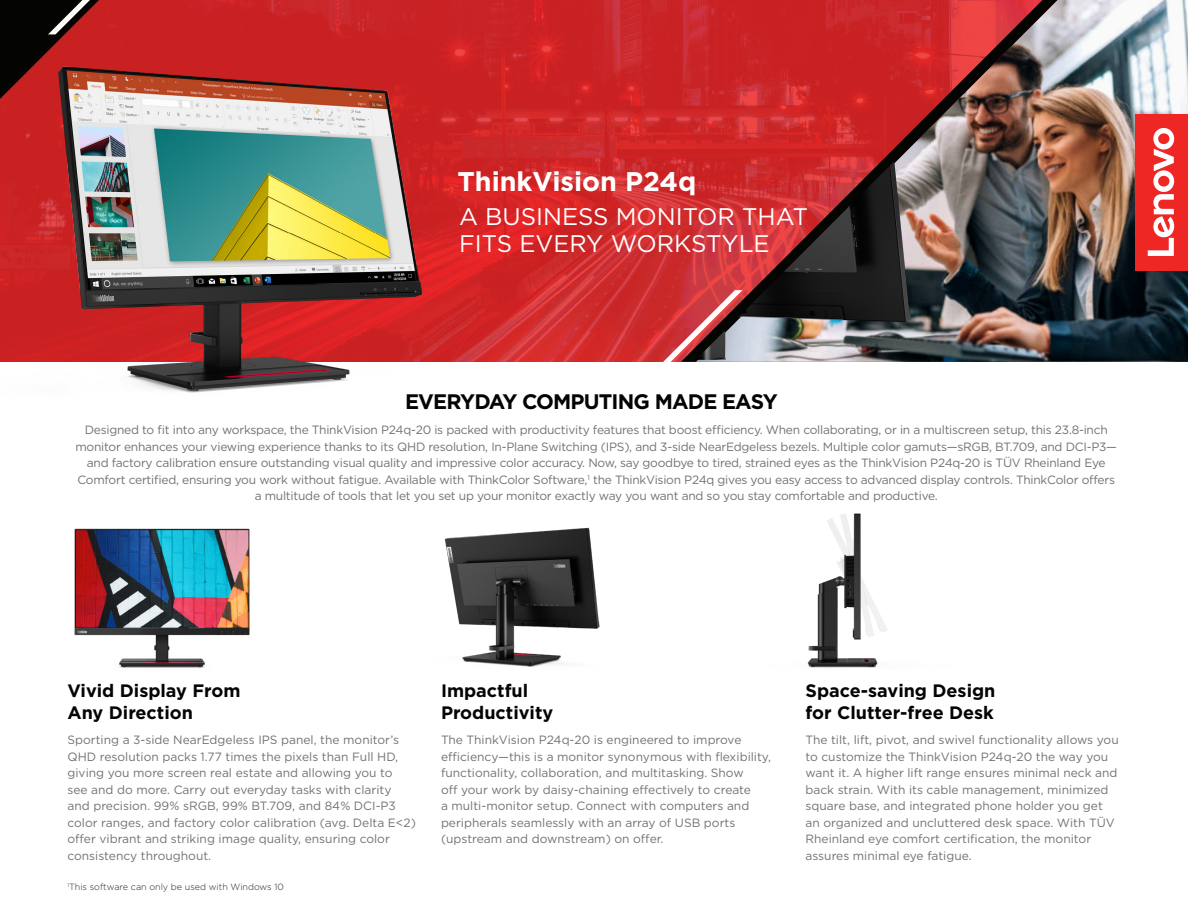
<style>
.page{position:relative;width:1188px;height:918px;background:#fff}
.page>*{position:absolute;margin:0;border:0;box-sizing:border-box;transform-origin:0 0}
.body_02{font:700 27px "Gotham";color:#fff}
.body_02-2{font:24px/27px "Gotham";color:#fff}
.body_02-3{font:700 21px "Gotham";letter-spacing:-.04em;color:#040503}
.body_02-4{font:700 18px/22.5px "Gotham";color:#040503}
.body_02-5{font:12px/16.5px "Gotham";letter-spacing:-.015em;color:#707271}
.body_02-6{font:300 9px "Gotham";color:#231f20}
</style>
<div class="page">
<svg style="left:99px;top:0;width:582px;height:362px;background:#ce2729"></svg>
<img style="left:1057px;top:0;width:131px;height:362px">
<img style="left:74px;top:528px;width:176px;height:140px">
<div style="left:1136px;top:114px;width:52px;height:156px;background:#ee2624"></div>
<svg style="left:1148px;top:128px;width:26px;height:128px"></svg>
<img style="left:807px;top:514px;width:81px;height:154px">
<img style="left:444px;top:527px;width:156px;height:140px">
<img style="left:0;top:48px;width:482px;height:345px">
<img style="left:681px;top:0;width:376px;height:362px">
<svg style="left:662px;top:290px;width:80px;height:72px;background:#c9464b"></svg>
<svg style="left:0;top:0;width:99px;height:99px;background:#672320"></svg>
<img style="left:696px;top:66px;width:294px;height:294px">
<p class="body_02" style="left:458px;top:164px;width:240px">ThinkVision P24q</p>
<p class="body_02-2" style="left:459px;top:202px;width:351px">A BUSINESS MONITOR THAT<br>FITS EVERY WORKSTYLE</p>
<p class="body_02-3" style="left:405px;top:388px;width:374px">EVERYDAY COMPUTING MADE EASY</p>
<p class="body_02-5" style="left:75px;top:421px;width:1043px;text-align:center">Designed to fit into any workspace, the ThinkVision P24q-20 is packed with productivity features that boost efficiency. When collaborating, or in a multiscreen setup, this 23.8-inch monitor enhances your viewing experience thanks to its QHD resolution, In-Plane Switching (IPS), and 3-side NearEdgeless bezels. Multiple color gamuts—sRGB, BT.709, and DCI-P3— and factory calibration ensure outstanding visual quality and impressive color accuracy. Now, say goodbye to tired, strained eyes as the ThinkVision P24q-20 is TÜV Rheinland Eye Comfort certified, ensuring you work without fatigue. Available with ThinkColor Software,<sup>1</sup> the ThinkVision P24q gives you easy access to advanced display controls. ThinkColor offers</p>
<p class="body_02-5" style="left:255px;top:487px;width:685px">a multitude of tools that let you set up your monitor exactly way you want and so you stay comfortable and productive.</p>
<p class="body_02-4" style="left:68px;top:679px;width:175px">Vivid Display From<br>Any Direction</p>
<p class="body_02-5" style="left:68px;top:732px;width:350px">Sporting a 3-side NearEdgeless IPS panel, the monitor’s QHD resolution packs 1.77 times the pixels than Full HD, giving you more screen real estate and allowing you to see and do more. Carry out everyday tasks with clarity and precision. 99% sRGB, 99% BT.709, and 84% DCI-P3 color ranges, and factory color calibration (avg. Delta E&lt;2) offer vibrant and striking image quality, ensuring color consistency throughout.</p>
<p class="body_02-6" style="left:68px;top:881px;width:218px"><sup>1</sup>This software can only be used with Windows 10</p>
<p class="body_02-4" style="left:441px;top:679px;width:89px">Impactful</p>
<p class="body_02-4" style="left:441px;top:702px;width:114px">Productivity</p>
<p class="body_02-5" style="left:441px;top:732px;width:331px">The ThinkVision P24q-20 is engineered to improve efficiency—this is a monitor synonymous with flexibility, functionality, collaboration, and multitasking. Show<br>off your work by daisy-chaining effectively to create<br>a multi-monitor setup. Connect with computers and peripherals seamlessly with an array of USB ports (upstream and downstream) on offer.</p>
<p class="body_02-4" style="left:806px;top:679px;width:191px">Space-saving Design</p>
<p class="body_02-4" style="left:806px;top:702px;width:190px">for Clutter-free Desk</p>
<p class="body_02-5" style="left:806px;top:732px;width:315px">The tilt, lift, pivot, and swivel functionality allows you to customize the ThinkVision P24q-20 the way you want it. A higher lift range ensures minimal neck and back strain. With its cable management, minimized square base, and integrated phone holder you get an organized and uncluttered desk space. With TÜV Rheinland eye comfort certification, the monitor assures minimal eye fatigue.</p>
</div>
